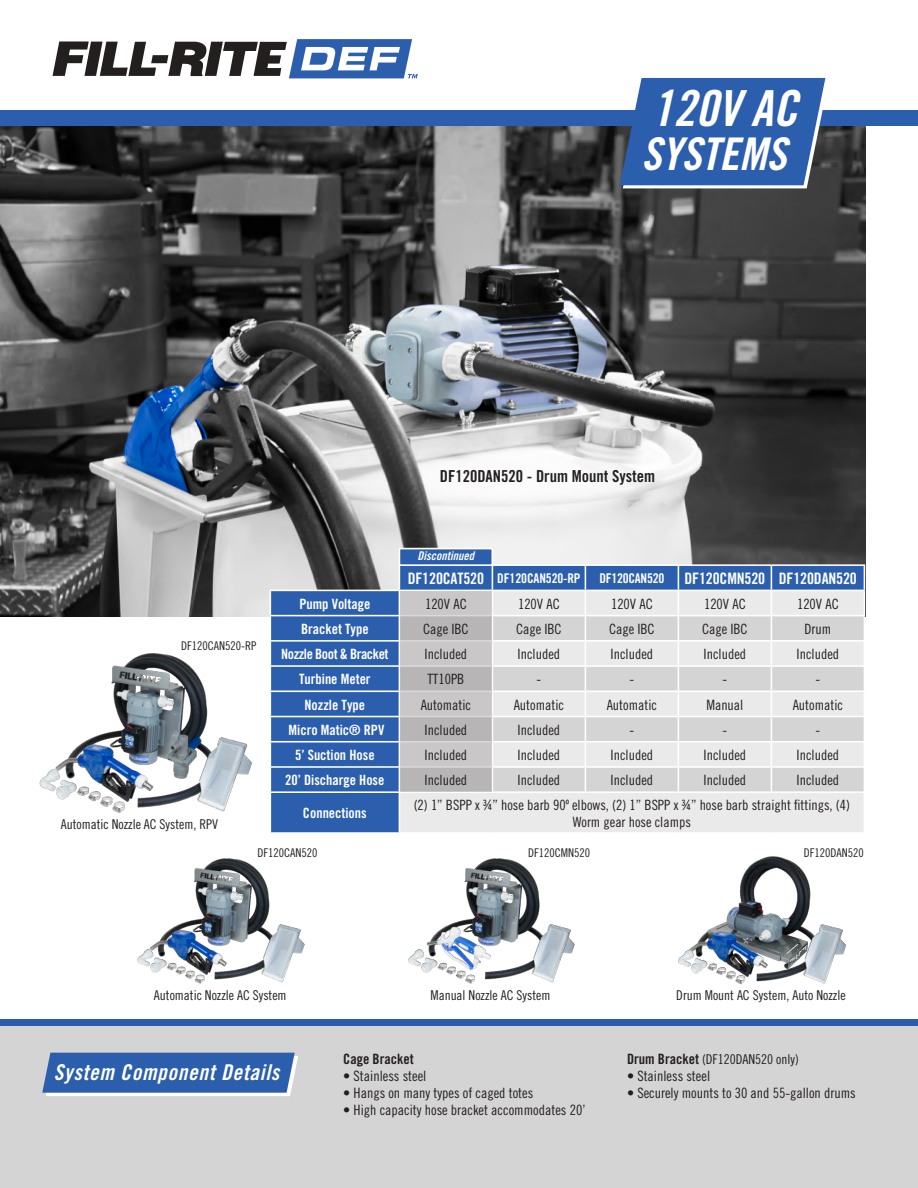
<style>
.page{position:relative;width:918px;height:1188px;background:#fff}
.page>*{position:absolute;margin:0;border:0;box-sizing:border-box;transform-origin:0 0}
.t1{font:49.65px "Trade Gothic LT Bold Cond Twenty Obl";color:#fff}
.t2{font:45px "Trade Gothic LT Bold Cond Twenty Obl";color:#fff}
.t3{font:21.75px "Trade Gothic LT Bold Cond Twenty Obl";letter-spacing:.03em;color:#fff}
.t4{font:16.5px "Trade Gothic LT Bold Cond Twenty";color:#241f1f}
.t5{font:15.75px "Trade Gothic LT Bold Cond Twenty";letter-spacing:-.01em;color:#fff}
.t6{font:14.25px/17px "Trade Gothic LT Cond Eighteen";color:#241f1f;text-align:center}
.t7{font:14.25px "Trade Gothic LT Bold Cond Twenty";color:#fff}
.t8{font:14.25px "Trade Gothic LT Bold Cond Twenty";letter-spacing:-.03em;color:#fff}
.t9{font:14.25px "Trade Gothic LT Bold Cond Twenty";color:#241f1f}
.t10{font:13.5px "Trade Gothic LT Cond Eighteen";color:#241f1f}
.t11{font:13.35px "Trade Gothic LT Bold Cond Twenty";letter-spacing:-.02em;color:#fff}
.t12{font:12px "Trade Gothic LT Cond Eighteen";color:#241f1f}
.t13{font:12px "Trade Gothic LT Bold Cond Twenty Obl";color:#fff}
.s1{font-size:15.75px}
.s2{font-family:"Trade Gothic LT Bold Cond Twenty";font-size:14.25px}
</style>
<div class="page">
<svg style="left:53px;top:39px;width:365px;height:39px"></svg>
<img style="left:137px;top:858px;width:168px;height:126px">
<img style="left:408px;top:858px;width:167px;height:126px">
<img style="left:678px;top:856px;width:168px;height:129px">
<img style="left:39px;top:653px;width:213px;height:160px">
<img style="left:0;top:125px;width:865px;height:492px">
<svg style="left:270px;top:565px;width:129px;height:267px;background:#3664aa"></svg>
<div style="left:399px;top:792px;width:465px;height:41px;background:#ebeaea"></div>
<hr style="left:270px;top:590px;width:129px;height:1px;background:#fff">
<hr style="left:270px;top:615px;width:129px;height:1px;background:#fff">
<hr style="left:270px;top:640px;width:129px;height:2px;background:#fff">
<hr style="left:270px;top:665px;width:129px;height:2px;background:#fff">
<hr style="left:270px;top:691px;width:129px;height:1px;background:#fff">
<hr style="left:270px;top:716px;width:129px;height:1px;background:#fff">
<hr style="left:270px;top:741px;width:129px;height:2px;background:#fff">
<hr style="left:270px;top:766px;width:129px;height:2px;background:#fff">
<svg style="left:270px;top:591px;width:1px;height:200px"></svg>
<hr style="left:270px;top:791px;width:129px;height:2px;background:#fff">
<hr style="left:270px;top:793px;width:1px;height:39px;background:#fff">
<hr style="left:399px;top:791px;width:93px;height:2px;background:#fff">
<hr style="left:399px;top:793px;width:1px;height:39px;background:#fff">
<hr style="left:492px;top:791px;width:93px;height:2px;background:#fff">
<hr style="left:585px;top:791px;width:93px;height:2px;background:#fff">
<hr style="left:678px;top:791px;width:93px;height:2px;background:#fff">
<hr style="left:771px;top:791px;width:94px;height:2px;background:#fff">
<hr style="left:399px;top:832px;width:93px;height:2px;background:#fff">
<hr style="left:492px;top:832px;width:93px;height:2px;background:#fff">
<hr style="left:585px;top:832px;width:93px;height:2px;background:#fff">
<hr style="left:678px;top:832px;width:93px;height:2px;background:#fff">
<hr style="left:771px;top:832px;width:94px;height:2px;background:#fff">
<div style="left:0;top:110px;width:918px;height:15px;background:#2b5ead"></div>
<svg style="left:620px;top:78px;width:209px;height:110px"></svg>
<div style="left:0;top:1023px;width:918px;height:165px;background:#d5d4d5"></div>
<div style="left:0;top:1019px;width:918px;height:7px;background:#2b5ead"></div>
<svg style="left:42px;top:1053px;width:256px;height:43px;background:#426fb5"></svg>
<svg style="left:398px;top:547px;width:467px;height:245px;background:#c7cdd7"></svg>
<svg style="left:400px;top:591px;width:92px;height:200px;background:#c1bfc0"></svg>
<h1 class="t1" style="left:652px;top:78px;width:148px">120V AC</h1>
<h2 class="t2" style="left:642px;top:126px;width:147px">SYSTEMS</h2>
<p class="t4" style="left:440px;top:466px;width:217px">DF120DAN520 - Drum Mount System</p>
<p class="t13" style="left:418px;top:549px;width:58px">Discontinued</p>
<p class="t12" style="left:181px;top:639px;width:77px">DF120CAN520-RP</p>
<p class="t10" style="left:61px;top:816px;width:159px">Automatic Nozzle AC System, RPV</p>
<p class="t11" style="left:408px;top:570px;width:174px"><span class="s1">DF120CAT520</span> DF120CAN520-RP</p>
<p class="t11" style="left:599px;top:570px;width:66px">DF120CAN520</p>
<p class="t5" style="left:685px;top:569px;width:174px">DF120CMN520 DF120DAN520</p>
<p class="t7" style="left:299px;top:595px;width:72px">Pump Voltage</p>
<p class="t6" style="left:425px;top:595px;width:43px">120V AC</p>
<p class="t6" style="left:518px;top:595px;width:43px">120V AC</p>
<p class="t6" style="left:611px;top:595px;width:43px">120V AC</p>
<p class="t6" style="left:704px;top:595px;width:43px">120V AC</p>
<p class="t6" style="left:797px;top:595px;width:43px">120V AC</p>
<p class="t7" style="left:301px;top:620px;width:69px">Bracket Type</p>
<p class="t6" style="left:423px;top:620px;width:47px">Cage IBC</p>
<p class="t6" style="left:516px;top:620px;width:47px">Cage IBC</p>
<p class="t6" style="left:609px;top:620px;width:47px">Cage IBC</p>
<p class="t6" style="left:702px;top:620px;width:47px">Cage IBC</p>
<p class="t6" style="left:805px;top:620px;width:28px">Drum</p>
<p class="t8" style="left:281px;top:645px;width:109px">Nozzle Boot &amp; Bracket</p>
<p class="t6" style="left:425px;top:645px;width:44px">Included</p>
<p class="t6" style="left:518px;top:645px;width:44px">Included</p>
<p class="t6" style="left:611px;top:645px;width:44px">Included</p>
<p class="t6" style="left:704px;top:645px;width:44px">Included</p>
<p class="t6" style="left:797px;top:645px;width:44px">Included</p>
<p class="t7" style="left:299px;top:671px;width:73px">Turbine Meter</p>
<p class="t6" style="left:427px;top:671px;width:39px">TT10PB</p>
<p class="t6" style="left:537px;top:671px;width:6px">-</p>
<p class="t6" style="left:630px;top:671px;width:6px">-</p>
<p class="t6" style="left:723px;top:671px;width:6px">-</p>
<p class="t6" style="left:816px;top:671px;width:6px">-</p>
<p class="t7" style="left:305px;top:696px;width:62px">Nozzle Type</p>
<p class="t6" style="left:421px;top:696px;width:52px">Automatic</p>
<p class="t6" style="left:514px;top:696px;width:52px">Automatic</p>
<p class="t6" style="left:607px;top:696px;width:52px">Automatic</p>
<p class="t6" style="left:706px;top:696px;width:38px">Manual</p>
<p class="t6" style="left:793px;top:696px;width:52px">Automatic</p>
<p class="t7" style="left:289px;top:721px;width:97px">Micro Matic® RPV</p>
<p class="t6" style="left:425px;top:721px;width:44px">Included</p>
<p class="t6" style="left:518px;top:721px;width:44px">Included</p>
<p class="t6" style="left:630px;top:721px;width:6px">-</p>
<p class="t6" style="left:723px;top:721px;width:6px">-</p>
<p class="t6" style="left:816px;top:721px;width:6px">-</p>
<p class="t7" style="left:295px;top:746px;width:81px">5’ Suction Hose</p>
<p class="t6" style="left:425px;top:746px;width:44px">Included</p>
<p class="t6" style="left:518px;top:746px;width:44px">Included</p>
<p class="t6" style="left:611px;top:746px;width:44px">Included</p>
<p class="t6" style="left:704px;top:746px;width:44px">Included</p>
<p class="t6" style="left:797px;top:746px;width:44px">Included</p>
<p class="t7" style="left:285px;top:772px;width:101px">20’ Discharge Hose</p>
<p class="t6" style="left:425px;top:772px;width:44px">Included</p>
<p class="t6" style="left:518px;top:772px;width:44px">Included</p>
<p class="t6" style="left:611px;top:772px;width:44px">Included</p>
<p class="t6" style="left:704px;top:772px;width:44px">Included</p>
<p class="t6" style="left:797px;top:772px;width:44px">Included</p>
<p class="t7" style="left:303px;top:805px;width:65px">Connections</p>
<p class="t6" style="left:414px;top:796px;width:438px">(2) 1” BSPP x ¾” hose barb 90º elbows, (2) 1” BSPP x ¾” hose barb straight fittings, (4)<br>Worm gear hose clamps</p>
<p class="t12" style="left:258px;top:845px;width:61px">DF120CAN520</p>
<p class="t12" style="left:528px;top:845px;width:63px">DF120CMN520</p>
<p class="t12" style="left:804px;top:845px;width:61px">DF120DAN520</p>
<p class="t10" style="left:154px;top:987px;width:134px">Automatic Nozzle AC System</p>
<h3 class="t3" style="left:54px;top:1059px;width:227px">System Component Details</h3>
<p class="t10" style="left:430px;top:987px;width:121px">Manual Nozzle AC System</p>
<p class="t9" style="left:343px;top:1050px;width:72px">Cage Bracket</p>
<p class="t6" style="left:343px;top:1067px;width:85px">• Stainless steel</p>
<p class="t6" style="left:343px;top:1085px;width:191px">• Hangs on many types of caged totes</p>
<p class="t6" style="left:343px;top:1102px;width:244px">• High capacity hose bracket accommodates 20’</p>
<p class="t10" style="left:676px;top:987px;width:171px">Drum Mount AC System, Auto Nozzle</p>
<p class="t10" style="left:627px;top:1051px;width:173px"><span class="s2">Drum Bracket</span> (DF120DAN520 only)</p>
<p class="t6" style="left:627px;top:1067px;width:85px">• Stainless steel</p>
<p class="t6" style="left:627px;top:1085px;width:230px">• Securely mounts to 30 and 55-gallon drums</p>
</div>
